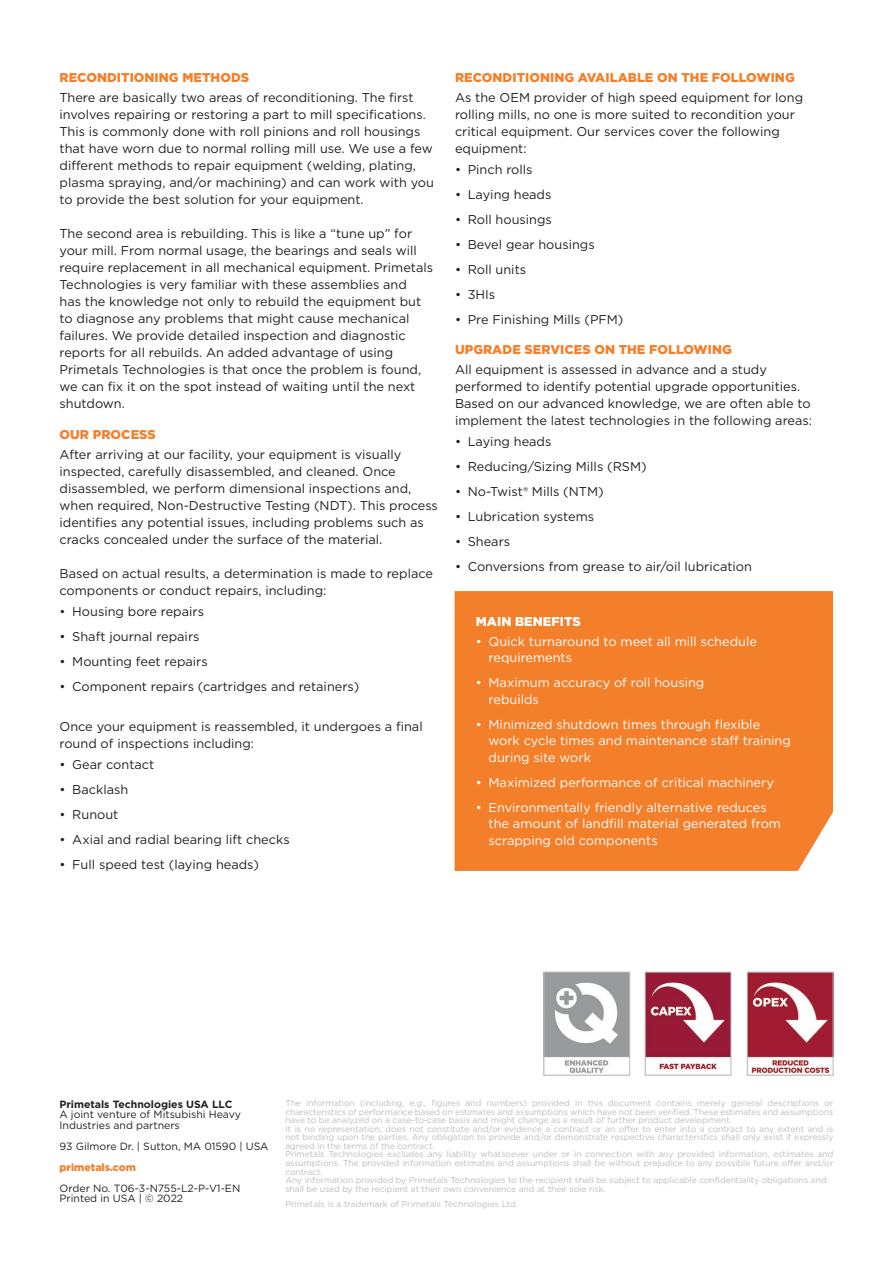
<style>
.page{position:relative;width:893px;height:1263px;background:#fff}
.page>*{position:absolute;margin:0;border:0;box-sizing:border-box;transform-origin:0 0}
._01__Copy_-_Book_-_8{font:12.75px/17px "Gotham";color:#231f20}
.t1{font:12.75px/16.5px "Gotham";color:#fff}
._02__Subhead_-_Black{font:900 12.75px "Gotham";letter-spacing:.005em;color:#f47f2a}
._02__Subhead_-_Bold{font:900 12.75px "Gotham";letter-spacing:.005em;color:#f47f2a}
._02__Subhead_-_Black-2{font:900 12.75px "Gotham";letter-spacing:.005em;color:#fff}
._06__Copy_-_Book_-_6{font:10.5px/10.5px "Gotham";color:#231f20}
._06__Copy_-_Book_-_6-2{font:700 10.5px "Gotham";color:#231f20}
.Copy_-_Book_-_5_7{font:8.55px/8.6px "Gotham";letter-spacing:-.005em;color:#bcbdc0;text-align:justify}
.s1{font-weight:900;color:#f47f2a}
</style>
<div class="page">
<div style="left:455px;top:591px;width:378px;height:280px;background:#f47f2a"></div>
<img style="left:647px;top:974px;width:82px;height:96px">
<div style="left:645px;top:972px;width:86px;height:103px;border:1px solid #bcbdc0"></div>
<img style="left:749px;top:974px;width:82px;height:99px">
<div style="left:747px;top:972px;width:86px;height:103px;border:1px solid #bcbdc0"></div>
<img style="left:545px;top:974px;width:83px;height:99px">
<div style="left:543px;top:972px;width:87px;height:103px;border:1px solid #bcbdc0"></div>
<p class="_02__Subhead_-_Black" style="left:60px;top:69px;width:191px">RECONDITIONING METHODS</p>
<p class="_01__Copy_-_Book_-_8" style="left:60px;top:89px;width:376px">There are basically two areas of reconditioning. The first involves repairing or restoring a part to mill specifications.<br>This is commonly done with roll pinions and roll housings that have worn due to normal rolling mill use. We use a few different methods to repair equipment (welding, plating, plasma spraying, and/or machining) and can work with you to provide the best solution for your equipment.</p>
<p class="_01__Copy_-_Book_-_8" style="left:60px;top:225px;width:375px">The second area is rebuilding. This is like a “tune up” for your mill. From normal usage, the bearings and seals will require replacement in all mechanical equipment. Primetals Technologies is very familiar with these assemblies and<br>has the knowledge not only to rebuild the equipment but to diagnose any problems that might cause mechanical failures. We provide detailed inspection and diagnostic reports for all rebuilds. An added advantage of using Primetals Technologies is that once the problem is found, we can fix it on the spot instead of waiting until the next shutdown.</p>
<p class="_02__Subhead_-_Black" style="left:60px;top:426px;width:98px">OUR PROCESS</p>
<p class="_01__Copy_-_Book_-_8" style="left:60px;top:446px;width:380px">After arriving at our facility, your equipment is visually inspected, carefully disassembled, and cleaned. Once disassembled, we perform dimensional inspections and, when required, Non-Destructive Testing (NDT). This process identifies any potential issues, including problems such as cracks concealed under the surface of the material.</p>
<p class="_01__Copy_-_Book_-_8" style="left:60px;top:565px;width:375px">Based on actual results, a determination is made to replace components or conduct repairs, including:</p>
<p class="_01__Copy_-_Book_-_8" style="left:60px;top:603px;width:146px">• Housing bore repairs</p>
<p class="_01__Copy_-_Book_-_8" style="left:60px;top:628px;width:141px">• Shaft journal repairs</p>
<p class="_01__Copy_-_Book_-_8" style="left:60px;top:653px;width:150px">• Mounting feet repairs</p>
<p class="_01__Copy_-_Book_-_8" style="left:60px;top:678px;width:301px">• Component repairs (cartridges and retainers)</p>
<p class="_01__Copy_-_Book_-_8" style="left:60px;top:718px;width:365px">Once your equipment is reassembled, it undergoes a final round of inspections including:</p>
<p class="_01__Copy_-_Book_-_8" style="left:60px;top:756px;width:96px">• Gear contact</p>
<p class="_01__Copy_-_Book_-_8" style="left:60px;top:781px;width:70px">• Backlash</p>
<p class="_01__Copy_-_Book_-_8" style="left:60px;top:806px;width:60px">• Runout</p>
<p class="_01__Copy_-_Book_-_8" style="left:60px;top:831px;width:232px">• Axial and radial bearing lift checks</p>
<p class="_01__Copy_-_Book_-_8" style="left:60px;top:856px;width:201px">• Full speed test (laying heads)</p>
<p class="_02__Subhead_-_Black" style="left:455px;top:69px;width:341px">RECONDITIONING AVAILABLE ON THE FOLLOWING</p>
<p class="_01__Copy_-_Book_-_8" style="left:455px;top:89px;width:350px">As the OEM provider of high speed equipment for long rolling mills, no one is more suited to recondition your critical equipment. Our services cover the following equipment:</p>
<p class="_01__Copy_-_Book_-_8" style="left:455px;top:161px;width:79px">• Pinch rolls</p>
<p class="_01__Copy_-_Book_-_8" style="left:455px;top:186px;width:98px">• Laying heads</p>
<p class="_01__Copy_-_Book_-_8" style="left:455px;top:211px;width:98px">• Roll housings</p>
<p class="_01__Copy_-_Book_-_8" style="left:455px;top:236px;width:141px">• Bevel gear housings</p>
<p class="_01__Copy_-_Book_-_8" style="left:455px;top:261px;width:73px">• Roll units</p>
<p class="_01__Copy_-_Book_-_8" style="left:455px;top:286px;width:42px">• 3HIs</p>
<p class="_01__Copy_-_Book_-_8" style="left:455px;top:311px;width:170px">• Pre Finishing Mills (PFM)</p>
<p class="_02__Subhead_-_Bold" style="left:455px;top:341px;width:279px">UPGRADE SERVICES ON THE FOLLOWING</p>
<p class="_01__Copy_-_Book_-_8" style="left:455px;top:361px;width:359px">All equipment is assessed in advance and a study performed to identify potential upgrade opportunities.<br>Based on our advanced knowledge, we are often able to implement the latest technologies in the following areas:</p>
<p class="_01__Copy_-_Book_-_8" style="left:455px;top:433px;width:98px">• Laying heads</p>
<p class="_01__Copy_-_Book_-_8" style="left:455px;top:458px;width:193px">• Reducing/Sizing Mills (RSM)</p>
<p class="_01__Copy_-_Book_-_8" style="left:455px;top:483px;width:150px">• No-Twist® Mills (NTM)</p>
<p class="_01__Copy_-_Book_-_8" style="left:455px;top:508px;width:141px">• Lubrication systems</p>
<p class="_01__Copy_-_Book_-_8" style="left:455px;top:533px;width:57px">• Shears</p>
<p class="_01__Copy_-_Book_-_8" style="left:455px;top:558px;width:298px">• Conversions from grease to air/oil lubrication</p>
<p class="_02__Subhead_-_Black-2" style="left:476px;top:613px;width:106px">MAIN BENEFITS</p>
<p class="t1" style="left:489px;top:633px;width:270px;text-indent:-13px">• Quick turnaround to meet all mill schedule requirements</p>
<p class="t1" style="left:489px;top:674px;width:217px;text-indent:-13px">• Maximum accuracy of roll housing rebuilds</p>
<p class="t1" style="left:489px;top:716px;width:304px;text-indent:-13px">• Minimized shutdown times through flexible work cycle times and maintenance staff training during site work</p>
<p class="t1" style="left:476px;top:774px;width:300px">• Maximized performance of critical machinery</p>
<p class="t1" style="left:489px;top:799px;width:294px;text-indent:-13px">• Environmentally friendly alternative reduces the amount of landfill material generated from scrapping old components</p>
<p class="_06__Copy_-_Book_-_6-2" style="left:60px;top:1097px;width:174px">Primetals Technologies USA LLC</p>
<p class="_06__Copy_-_Book_-_6" style="left:60px;top:1109px;width:183px">A joint venture of Mitsubishi Heavy<br>Industries and partners</p>
<p class="_06__Copy_-_Book_-_6" style="left:60px;top:1135px;width:211px;line-height:21px">93 Gilmore Dr. | Sutton, MA 01590 | USA <span class="s1">primetals.com</span></p>
<p class="_06__Copy_-_Book_-_6" style="left:60px;top:1182px;width:182px">Order No. T06-3-N755-L2-P-V1-EN<br>Printed in USA | © 2022</p>
<p class="Copy_-_Book_-_5_7" style="left:285px;top:1098px;width:550px">The information (including, e.g., figures and numbers) provided in this document contains merely general descriptions or characteristics of performance based on estimates and assumptions which have not been verified. These estimates and assumptions have to be analyzed on a case-to-case basis and might change as a result of further product development.</p>
<p class="Copy_-_Book_-_5_7" style="left:285px;top:1124px;width:550px">It is no representation, does not constitute and/or evidence a contract or an offer to enter into a contract to any extent and is not binding upon the parties. Any obligation to provide and/or demonstrate respective characteristics shall only exist if expressly agreed in the terms of the contract.</p>
<p class="Copy_-_Book_-_5_7" style="left:285px;top:1150px;width:550px">Primetals Technologies excludes any liability whatsoever under or in connection with any provided information, estimates and assumptions. The provided information estimates and assumptions shall be without prejudice to any possible future offer and/or contract.</p>
<p class="Copy_-_Book_-_5_7" style="left:285px;top:1175px;width:543px">Any information provided by Primetals Technologies to the recipient shall be subject to applicable confidentiality obligations and shall be used by the recipient at their own convenience and at their sole risk.</p>
<p class="Copy_-_Book_-_5_7" style="left:285px;top:1199px;width:234px">Primetals is a trademark of Primetals Technologies Ltd.</p>
</div>
